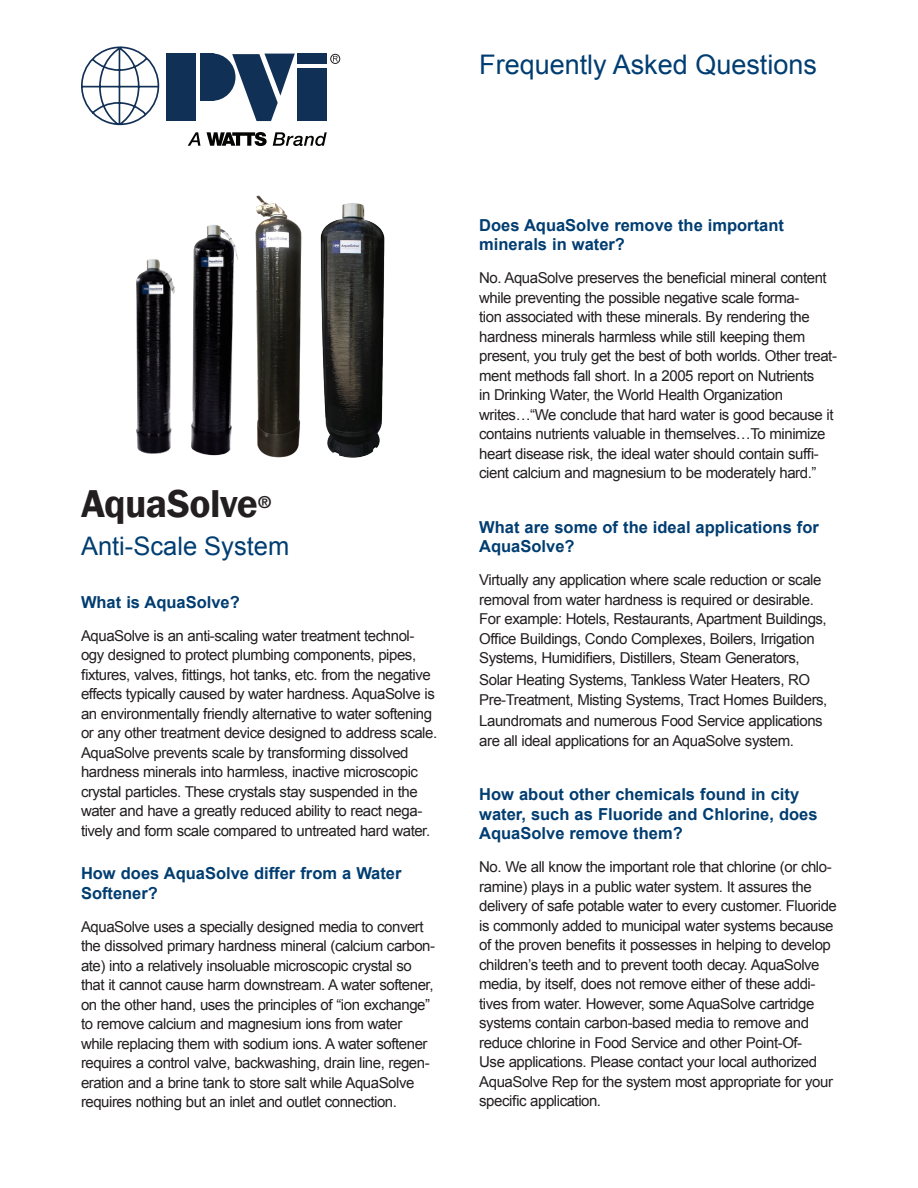
<style>
.page{position:relative;width:918px;height:1188px;background:#fff}
.page>*{position:absolute;margin:0;border:0;box-sizing:border-box;transform-origin:0 0}
.Headline_1_Watts{font:600 39.9px "Franklin Gothic";letter-spacing:-.015em;color:#231f20}
.Subhead_1{font:27px "Arial";color:#003d71}
.Subhead_1-2{font:25.5px "Arial";color:#003d71}
.Headline_1_Watts-2{font:700 16.65px "Helvetica Neue LT Std";color:#231f20}
.Sub-Features__etc{font:700 16.5px/19.5px "Arial";color:#003d71}
.Body_1{font:15px/19.5px "Arial";letter-spacing:-.03em;color:#231f20}
</style>
<div class="page">
<svg style="left:81px;top:46px;width:79px;height:80px"></svg>
<div style="left:200px;top:53px;width:13px;height:48px;background:#113056"></div>
<div style="left:167px;top:53px;width:29px;height:68px;background:#113056"></div>
<div style="left:298px;top:54px;width:29px;height:10px;background:#113056"></div>
<div style="left:298px;top:69px;width:29px;height:52px;background:#113056"></div>
<svg style="left:213px;top:53px;width:82px;height:68px"></svg>
<div style="left:330px;top:54px;width:10px;height:10px;border:1px solid #231f20;border-radius:50%"></div>
<svg style="left:333px;top:56px;width:5px;height:5px"></svg>
<svg style="left:188px;top:132px;width:12px;height:14px"></svg>
<svg style="left:207px;top:132px;width:60px;height:14px"></svg>
<svg style="left:273px;top:132px;width:54px;height:14px"></svg>
<img style="left:255px;top:195px;width:47px;height:263px">
<img style="left:320px;top:203px;width:65px;height:255px">
<img style="left:136px;top:259px;width:39px;height:195px">
<img style="left:191px;top:224px;width:47px;height:232px">
<p class="Subhead_1" style="left:479px;top:46px;width:339px">Frequently Asked Questions</p>
<p class="Headline_1_Watts" style="left:81px;top:479px;width:178px">AquaSolve</p>
<p class="Headline_1_Watts-2" style="left:258px;top:491px;width:15px">®</p>
<p class="Subhead_1-2" style="left:81px;top:529px;width:210px">Anti-Scale System</p>
<p class="Sub-Features__etc" style="left:81px;top:593px;width:160px">What is AquaSolve?</p>
<p class="Body_1" style="left:81px;top:626px;width:358px">AquaSolve is an anti-scaling water treatment technol&shy;ogy designed to protect plumbing components, pipes, fixtures, valves, fittings, hot tanks, etc. from the negative effects typically caused by water hardness. AquaSolve is an environmentally friendly alternative to water softening or any other treatment device designed to address scale.<br>AquaSolve prevents scale by transforming dissolved hardness minerals into harmless, inactive microscopic crystal particles. These crystals stay suspended in the water and have a greatly reduced ability to react nega&shy;tively and form scale compared to untreated hard water.</p>
<p class="Sub-Features__etc" style="left:81px;top:864px;width:322px">How does AquaSolve differ from a Water<br>Softener?</p>
<p class="Body_1" style="left:81px;top:917px;width:356px">AquaSolve uses a specially designed media to convert the dissolved primary hardness mineral (calcium carbon&shy;ate) into a relatively insoluable microscopic crystal so that it cannot cause harm downstream. A water softener, on the other hand, uses the principles of “ion exchange” to remove calcium and magnesium ions from water while replacing them with sodium ions. A water softener requires a control valve, backwashing, drain line, regen&shy;eration and a brine tank to store salt while AquaSolve requires nothing but an inlet and outlet connection.</p>
<p class="Sub-Features__etc" style="left:479px;top:216px;width:306px">Does AquaSolve remove the important minerals in water?</p>
<p class="Body_1" style="left:479px;top:268px;width:359px">No. AquaSolve preserves the beneficial mineral content while preventing the possible negative scale forma-<br>tion associated with these minerals. By rendering the hardness minerals harmless while still keeping them present, you truly get the best of both worlds. Other treat&shy;ment methods fall short. In a 2005 report on Nutrients<br>in Drinking Water, the World Health Organization writes…“We conclude that hard water is good because it contains nutrients valuable in themselves…To minimize heart disease risk, the ideal water should contain suffi&shy;cient calcium and magnesium to be moderately hard.”</p>
<p class="Sub-Features__etc" style="left:479px;top:518px;width:341px">What are some of the ideal applications for<br>AquaSolve?</p>
<p class="Body_1" style="left:479px;top:571px;width:349px">Virtually any application where scale reduction or scale removal from water hardness is required or desirable.<br>For example: Hotels, Restaurants, Apartment Buildings, Office Buildings, Condo Complexes, Boilers, Irrigation Systems, Humidifiers, Distillers, Steam Generators,</p>
<p class="Body_1" style="left:479px;top:670px;width:350px">Solar Heating Systems, Tankless Water Heaters, RO<br>Pre-Treatment, Misting Systems, Tract Homes Builders,</p>
<p class="Body_1" style="left:479px;top:711px;width:345px">Laundromats and numerous Food Service applications are all ideal applications for an AquaSolve system.</p>
<p class="Sub-Features__etc" style="left:479px;top:785px;width:340px">How about other chemicals found in city water, such as Fluoride and Chlorine, does<br>AquaSolve remove them?</p>
<p class="Body_1" style="left:479px;top:858px;width:359px">No. We all know the important role that chlorine (or chlo&shy;ramine) plays in a public water system. It assures the delivery of safe potable water to every customer. Fluoride is commonly added to municipal water systems because of the proven benefits it possesses in helping to develop children’s teeth and to prevent tooth decay. AquaSolve media, by itself, does not remove either of these addi&shy;tives from water. However, some AquaSolve cartridge systems contain carbon-based media to remove and reduce chlorine in Food Service and other Point-Of-<br>Use applications. Please contact your local authorized AquaSolve Rep for the system most appropriate for your specific application.</p>
</div>
